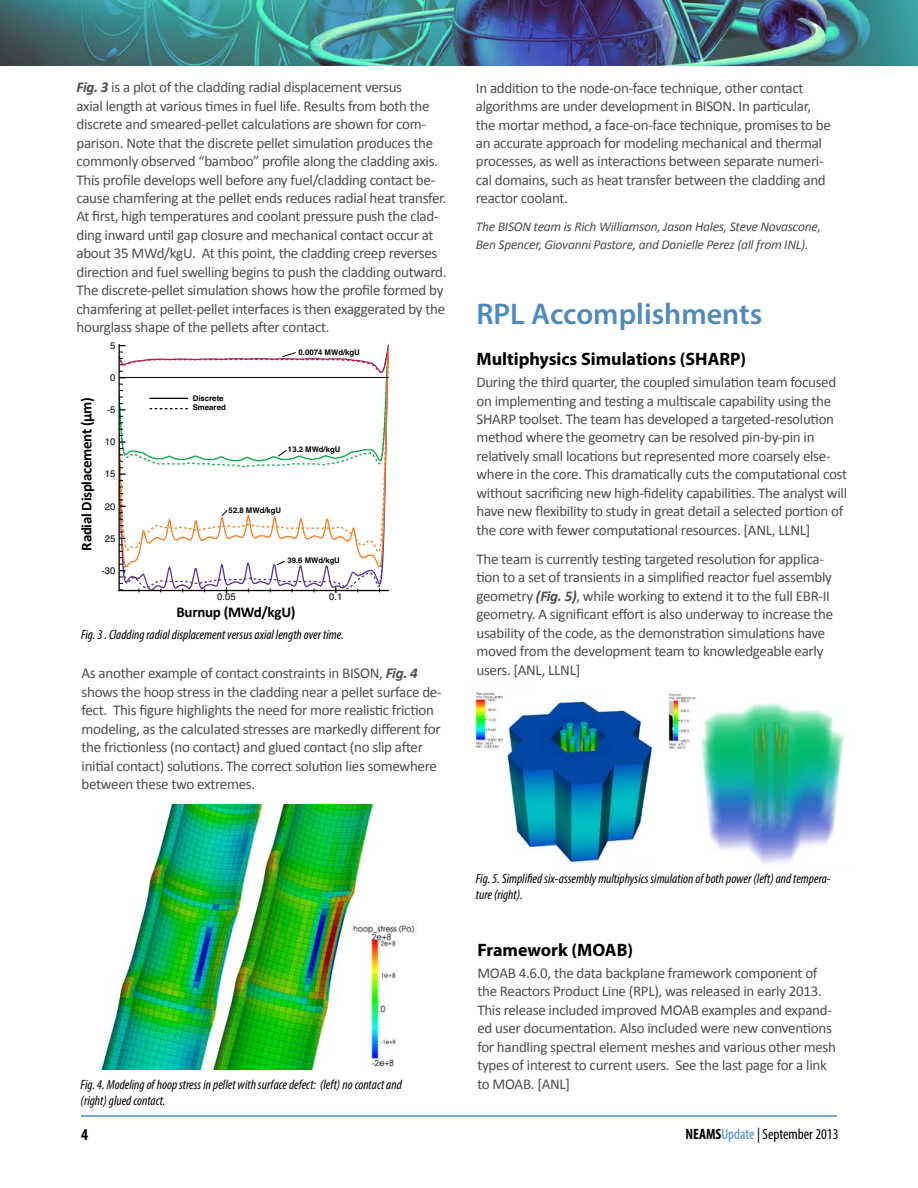
<style>
.page{position:relative;width:918px;height:1188px;background:#fff}
.page>*{position:absolute;margin:0;border:0;box-sizing:border-box;transform-origin:0 0}
.t1{font:600 30px "Myriad Pro";color:#4f8abe}
.t2{font:700 18px "Myriad Pro";color:#000}
.t3{font:700 condensed 16.5px "Myriad Pro";color:#000}
.t4{font:15px/18.5px "Calibri";letter-spacing:-.02em;color:#4d4d4f}
.t5{font:700 15px "Calibri";letter-spacing:-.02em;color:#000}
.t6{font:condensed 15px "Myriad Pro";color:#000}
.t7{font:italic condensed 13.5px/16.2px "Myriad Pro";color:#000}
.t8{font:italic 13.5px/18.5px "Calibri";letter-spacing:-.02em;color:#4d4d4f}
.t9{font:700 11.55px "Helvetica";letter-spacing:.005em;color:#000}
.t10{font:9.6px "Helvetica";letter-spacing:.005em;color:#000}
.t11{font:700 7.8px/9.8px "Helvetica";letter-spacing:.005em;color:#000}
.s1{font-weight:700;font-style:italic}
.s2{font-weight:700}
.s3{color:#4f8abe}
</style>
<div class="page">
<hr style="left:81px;top:1115px;width:756px;height:2px;background:#4f8abe">
<img style="left:0;top:0;width:918px;height:66px">
<img style="left:99px;top:804px;width:318px;height:266px">
<svg style="left:120px;top:569px;width:268px;height:21px"></svg>
<svg style="left:120px;top:468px;width:267px;height:97px"></svg>
<hr style="left:119px;top:590px;width:269px;height:1px;background:#000">
<svg style="left:120px;top:487px;width:3px;height:7px"></svg>
<svg style="left:120px;top:519px;width:3px;height:7px"></svg>
<svg style="left:120px;top:545px;width:3px;height:13px"></svg>
<svg style="left:120px;top:577px;width:3px;height:7px"></svg>
<svg style="left:120px;top:345px;width:268px;height:123px"></svg>
<svg style="left:120px;top:474px;width:6px;height:7px"></svg>
<svg style="left:120px;top:500px;width:6px;height:13px"></svg>
<svg style="left:120px;top:532px;width:6px;height:7px"></svg>
<svg style="left:120px;top:564px;width:6px;height:7px"></svg>
<hr style="left:119px;top:345px;width:1px;height:246px;background:#000">
<img style="left:474px;top:692px;width:179px;height:172px">
<img style="left:668px;top:693px;width:176px;height:170px">
<p class="t4" style="left:76px;top:78px;width:372px"><span class="s1">Fig. 3</span> is a plot of the cladding radial displacement versus<br>axial length at various times in fuel life. Results from both the discrete and smeared-pellet calculations are shown for com&shy;parison. Note that the discrete pellet simulation produces the commonly observed “bamboo” profile along the cladding axis.<br>This profile develops well before any fuel/cladding contact be&shy;cause chamfering at the pellet ends reduces radial heat transfer.<br>At first, high temperatures and coolant pressure push the clad&shy;ding inward until gap closure and mechanical contact occur at about 35 MWd/kgU. At this point, the cladding creep reverses direction and fuel swelling begins to push the cladding outward.<br>The discrete-pellet simulation shows how the profile formed by chamfering at pellet-pellet interfaces is then exaggerated by the hourglass shape of the pellets after contact.</p>
<p class="t10" style="left:110px;top:338px;width:7px">5</p>
<p class="t10" style="left:110px;top:370px;width:7px">0</p>
<p class="t5" style="left:77px;top:551px;width:155px;rotate:-90deg">Radial Displacement (μm)</p>
<p class="t9" style="left:84px;top:538px;width:142px;rotate:-90deg">Radial Displacement ( m)</p>
<p class="t10" style="left:107px;top:402px;width:10px">-5</p>
<p class="t10" style="left:102px;top:435px;width:15px">-10</p>
<p class="t10" style="left:102px;top:467px;width:15px">-15</p>
<p class="t10" style="left:102px;top:499px;width:15px">-20</p>
<p class="t10" style="left:102px;top:531px;width:15px">-25</p>
<p class="t10" style="left:102px;top:563px;width:15px">-30</p>
<p class="t11" style="left:193px;top:393px;width:35px">Discrete<br>Smeared</p>
<p class="t11" style="left:299px;top:347px;width:63px">0.0074 MWd/kgU</p>
<p class="t11" style="left:288px;top:444px;width:54px">13.2 MWd/kgU</p>
<p class="t11" style="left:229px;top:506px;width:54px">52.8 MWd/kgU</p>
<p class="t11" style="left:287px;top:556px;width:54px">39.6 MWd/kgU</p>
<p class="t10" style="left:217px;top:589px;width:20px">0.05</p>
<p class="t10" style="left:329px;top:589px;width:15px">0.1</p>
<p class="t9" style="left:205px;top:598px;width:98px">Axial Position (m)</p>
<p class="t5" style="left:177px;top:603px;width:121px">Burnup (MWd/kgU)</p>
<p class="t7" style="left:81px;top:626px;width:264px">Fig. 3 . Cladding radial displacement versus axial length over time.</p>
<p class="t4" style="left:82px;top:664px;width:362px">As another example of contact constraints in BISON, <span class="s1">Fig. 4 </span>shows the hoop stress in the cladding near a pellet surface de&shy;fect. This figure highlights the need for more realistic friction modeling, as the calculated stresses are markedly different for the frictionless (no contact) and glued contact (no slip after initial contact) solutions. The correct solution lies somewhere between these two extremes.</p>
<p class="t4" style="left:476px;top:79px;width:357px">In addition to the node-on-face technique, other contact algorithms are under development in BISON. In particular, the mortar method, a face-on-face technique, promises to be an accurate approach for modeling mechanical and thermal processes, as well as interactions between separate numeri&shy;cal domains, such as heat transfer between the cladding and reactor coolant.</p>
<p class="t8" style="left:476px;top:216px;width:347px">The BISON team is Rich Williamson, Jason Hales, Steve Novascone,<br>Ben Spencer, Giovanni Pastore, and Danielle Perez (all from INL).</p>
<h1 class="t1" style="left:476px;top:294px;width:287px">RPL Accomplishments</h1>
<p class="t2" style="left:476px;top:348px;width:271px">Multiphysics Simulations (SHARP)</p>
<p class="t4" style="left:476px;top:373px;width:372px">During the third quarter, the coupled simulation team focused on implementing and testing a multiscale capability using the SHARP toolset. The team has developed a targeted-resolution method where the geometry can be resolved pin-by-pin in relatively small locations but represented more coarsely else&shy;where in the core. This dramatically cuts the computational cost without sacrificing new high-fidelity capabilities. The analyst will have new flexibility to study in great detail a selected portion of the core with fewer computational resources. [ANL, LLNL]</p>
<p class="t4" style="left:476px;top:550px;width:358px">The team is currently testing targeted resolution for applica&shy;tion to a set of transients in a simplified reactor fuel assembly geometry <span class="s1">(Fig. 5)</span>, while working to extend it to the full EBR-II geometry. A significant effort is also underway to increase the usability of the code, as the demonstration simulations have moved from the development team to knowledgeable early users. [ANL, LLNL]</p>
<p class="t7" style="left:81px;top:1076px;width:323px">Fig. 4. Modeling of hoop stress in pellet with surface defect: (left) no contact and (right) glued contact.</p>
<p class="t7" style="left:476px;top:870px;width:356px">Fig. 5. Simplified six-assembly multiphysics simulation of both power (left) and tempera&shy;ture (right).</p>
<p class="t2" style="left:477px;top:938px;width:157px">Framework (MOAB)</p>
<p class="t4" style="left:477px;top:964px;width:360px">MOAB 4.6.0, the data backplane framework component of the Reactors Product Line (RPL), was released in early 2013.<br>This release included improved MOAB examples and expand&shy;ed user documentation. Also included were new conventions for handling spectral element meshes and various other mesh types of interest to current users. See the last page for a link to MOAB. [ANL]</p>
<p class="t3" style="left:81px;top:1124px;width:9px">4</p>
<p class="t6" style="left:685px;top:1125px;width:155px"><span class="s2">NEAMS</span><span class="s3">Update</span> | September 2013</p>
</div>
